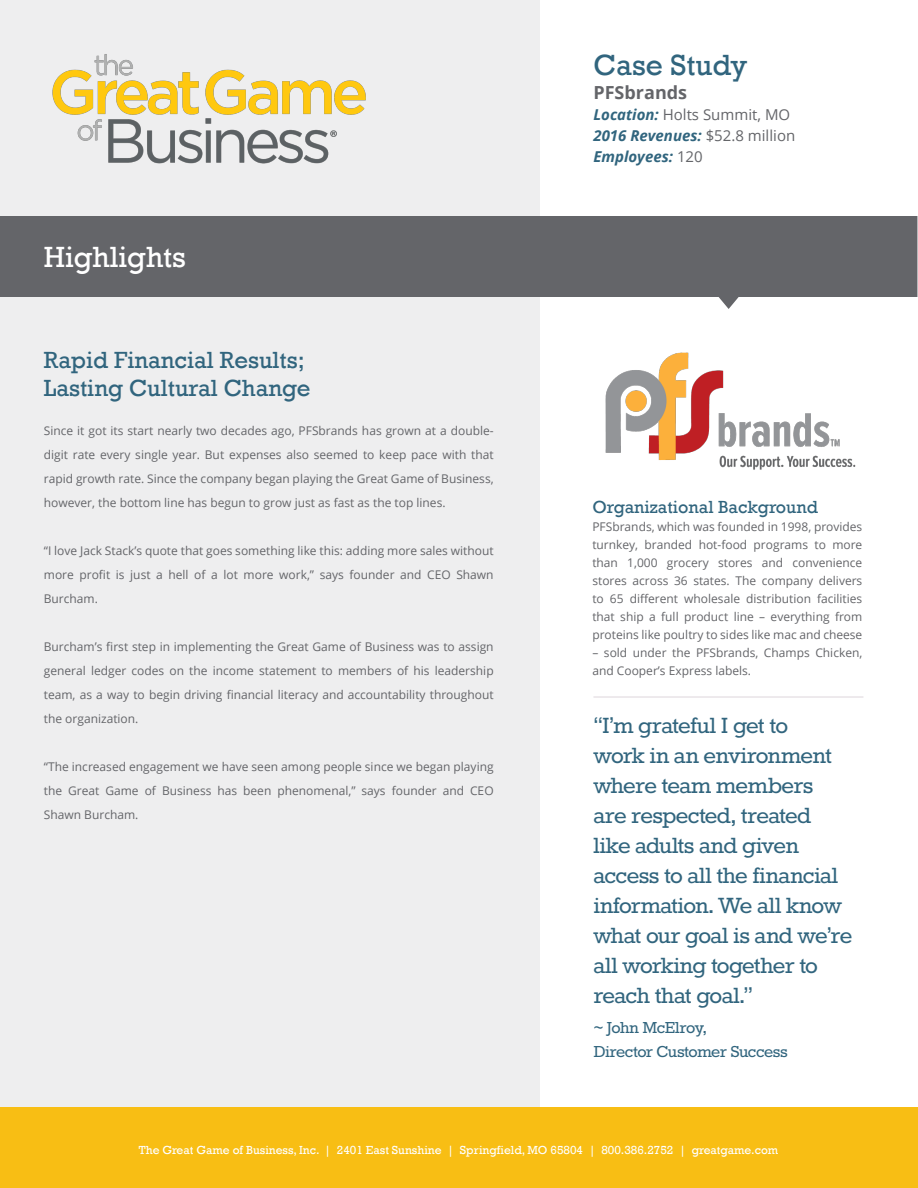
<style>
.page{position:relative;width:918px;height:1188px;background:#fff}
.page>*{position:absolute;margin:0;border:0;box-sizing:border-box;transform-origin:0 0}
.t1{font:30px "Rockwell";color:#fff}
.t2{font:30px "Rockwell";color:#31657e}
.t3{font:27px/30px "Rokkitt";letter-spacing:-.025em;color:#31657e}
.t4{font:24px/28.8px "Rockwell";color:#31657e}
.t5{font:19.5px/24px "Rokkitt";letter-spacing:-.025em;color:#31657e}
.t6{font:18px "Rockwell";color:#31657e}
.t7{font:700 18px "Open Sans";color:#646569}
.t8{font:italic 700 15px/21px "Open Sans";color:#31657e}
.t9{font:12px/24px "Open Sans";color:#646569;text-align:justify}
.t10{font:12px "Rockwell";color:#fff}
.s1{font-weight:400;font-style:normal;color:#646569}
</style>
<div class="page">
<div style="left:0;top:0;width:539px;height:1188px;background:#eeeeef"></div>
<img style="left:52px;top:54px;width:314px;height:110px">
<svg style="left:0;top:216px;width:917px;height:93px;fill:#646569"></svg>
<div style="left:0;top:1107px;width:918px;height:81px;background:#f8be14"></div>
<img style="left:605px;top:352px;width:251px;height:118px">
<hr style="left:593px;top:696px;width:270px;height:2px;background:#e8e3e7">
<h1 class="t1" style="left:44px;top:240px;width:144px">Highlights</h1>
<h3 class="t4" style="left:44px;top:346px;width:268px">Rapid Financial Results;<br>Lasting Cultural Change</h3>
<p class="t9" style="left:44px;top:418px;width:451px">Since it got its start nearly two decades ago, PFSbrands has grown at a double&shy;digit rate every single year. But expenses also seemed to keep pace with that rapid growth rate. Since the company began playing the Great Game of Business, however, the bottom line has begun to grow just as fast as the top lines.</p>
<p class="t9" style="left:44px;top:538px;width:451px">“I love Jack Stack’s quote that goes something like this: adding more sales without more profit is just a hell of a lot more work,” says founder and CEO Shawn Burcham.</p>
<p class="t9" style="left:44px;top:634px;width:451px">Burcham’s first step in implementing the Great Game of Business was to assign general ledger codes on the income statement to members of his leadership team, as a way to begin driving financial literacy and accountability throughout the organization.</p>
<p class="t9" style="left:44px;top:754px;width:451px">“The increased engagement we have seen among people since we began playing the Great Game of Business has been phenomenal,” says founder and CEO Shawn Burcham.</p>
<h1 class="t2" style="left:593px;top:47px;width:155px">Case Study</h1>
<h3 class="t7" style="left:593px;top:80px;width:95px">PFSbrands</h3>
<p class="t8" style="left:593px;top:103px;width:203px">Location: <span class="s1">Holts Summit, MO<br></span>2016 Revenues: <span class="s1">$52.8 million<br></span>Employees: <span class="s1">120</span></p>
<h3 class="t6" style="left:592px;top:496px;width:227px">Organizational Background</h3>
<p class="t9" style="left:592px;top:517px;width:272px;line-height:18px">PFSbrands, which was founded in 1998, provides turnkey, branded hot-food programs to more than 1,000 grocery stores and convenience stores across 36 states. The company delivers to 65 different wholesale distribution facilities that ship a full product line – everything from proteins like poultry to sides like mac and cheese</p>
<p class="t9" style="left:592px;top:643px;width:272px;line-height:18px">– sold under the PFSbrands, Champs Chicken, and Cooper’s Express labels.</p>
<h2 class="t3" style="left:593px;top:712px;width:260px">“I’m grateful I get to<br>work in an environment where team members are respected, treated like adults and given access to all the financial information. We all know what our goal is and we’re all working together to reach that goal.”</h2>
<h3 class="t5" style="left:593px;top:1017px;width:196px">~ John McElroy,<br>Director Customer Success</h3>
<p class="t10" style="left:139px;top:1143px;width:641px">The Great Game of Business, Inc. | 2401 East Sunshine | Springfield, MO 65804 | 800.386.2752 | greatgame.com</p>
</div>
